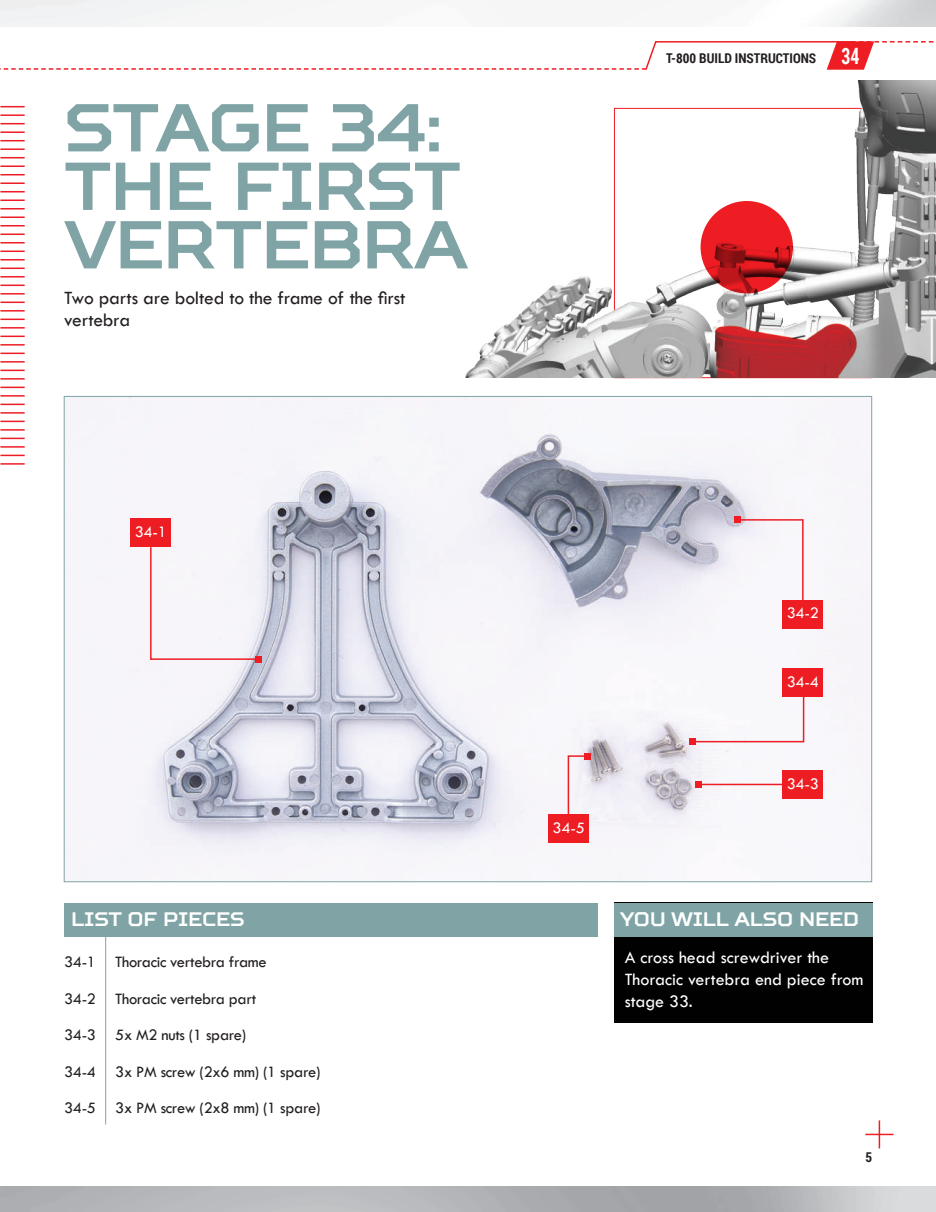
<style>
.page{position:relative;width:936px;height:1212px;background:#fff}
.page>*{position:absolute;margin:0;border:0;box-sizing:border-box;transform-origin:0 0}
.t1{font:700 67.5px/58.5px "Squares";letter-spacing:-.02em;color:#80a4a5}
.t2{font:19.5px/22.5px "Tw Cen";letter-spacing:-.01em;color:#231f20}
.t3{font:700 19.5px "Squares";letter-spacing:-.01em;color:#fff}
.t4{font:18px/22.5px "Tw Cen";color:#fff}
.t5{font:16.5px "Tw Cen";letter-spacing:-.02em;color:#231f20}
.t6{font:16.5px "Tw Cen";letter-spacing:-.01em;color:#fff}
.t7{font:700 13.5px "Roboto Condensed";color:#231f20}
.s1{font-size:22.5px;color:#fff}
</style>
<div class="page">
<svg style="left:0;top:106px;width:25px;height:1px"></svg>
<hr style="left:0;top:114px;width:25px;height:2px;background:#ee1d23">
<svg style="left:0;top:123px;width:25px;height:1px"></svg>
<hr style="left:0;top:131px;width:25px;height:2px;background:#ee1d23">
<svg style="left:0;top:140px;width:25px;height:1px"></svg>
<hr style="left:0;top:148px;width:25px;height:2px;background:#ee1d23">
<svg style="left:0;top:157px;width:25px;height:1px"></svg>
<hr style="left:0;top:165px;width:25px;height:2px;background:#ee1d23">
<svg style="left:0;top:174px;width:25px;height:1px"></svg>
<hr style="left:0;top:182px;width:25px;height:2px;background:#ee1d23">
<svg style="left:0;top:191px;width:25px;height:1px"></svg>
<hr style="left:0;top:199px;width:25px;height:2px;background:#ee1d23">
<svg style="left:0;top:208px;width:25px;height:1px"></svg>
<hr style="left:0;top:216px;width:25px;height:2px;background:#ee1d23">
<svg style="left:0;top:225px;width:25px;height:1px"></svg>
<hr style="left:0;top:233px;width:25px;height:2px;background:#ee1d23">
<svg style="left:0;top:242px;width:25px;height:1px"></svg>
<hr style="left:0;top:250px;width:25px;height:2px;background:#ee1d23">
<svg style="left:0;top:259px;width:25px;height:1px"></svg>
<hr style="left:0;top:267px;width:25px;height:2px;background:#ee1d23">
<hr style="left:0;top:276px;width:25px;height:2px;background:#ee1d23">
<svg style="left:0;top:285px;width:25px;height:1px"></svg>
<hr style="left:0;top:293px;width:25px;height:2px;background:#ee1d23">
<svg style="left:0;top:302px;width:25px;height:1px"></svg>
<hr style="left:0;top:310px;width:25px;height:2px;background:#ee1d23">
<svg style="left:0;top:319px;width:25px;height:1px"></svg>
<hr style="left:0;top:327px;width:25px;height:2px;background:#ee1d23">
<svg style="left:0;top:336px;width:25px;height:1px"></svg>
<hr style="left:0;top:344px;width:25px;height:2px;background:#ee1d23">
<svg style="left:0;top:353px;width:25px;height:1px"></svg>
<hr style="left:0;top:361px;width:25px;height:2px;background:#ee1d23">
<svg style="left:0;top:370px;width:25px;height:1px"></svg>
<hr style="left:0;top:378px;width:25px;height:2px;background:#ee1d23">
<svg style="left:0;top:387px;width:25px;height:1px"></svg>
<hr style="left:0;top:395px;width:25px;height:2px;background:#ee1d23">
<svg style="left:0;top:404px;width:25px;height:1px"></svg>
<hr style="left:0;top:412px;width:25px;height:2px;background:#ee1d23">
<svg style="left:0;top:421px;width:25px;height:1px"></svg>
<hr style="left:0;top:429px;width:25px;height:2px;background:#ee1d23">
<svg style="left:0;top:438px;width:25px;height:1px"></svg>
<hr style="left:0;top:446px;width:25px;height:2px;background:#ee1d23">
<svg style="left:0;top:455px;width:25px;height:1px"></svg>
<hr style="left:0;top:463px;width:25px;height:2px;background:#ee1d23">
<div style="left:64px;top:903px;width:533px;height:34px;background:#80a4a5"></div>
<img style="left:66px;top:398px;width:804px;height:482px">
<div style="left:614px;top:903px;width:258px;height:120px;background:#010101"></div>
<div style="left:614px;top:903px;width:258px;height:34px;background:#80a4a5"></div>
<hr style="left:105px;top:924px;width:1px;height:200px;background:#80a4a5">
<div style="left:131px;top:519px;width:40px;height:28px;background:#ee1d23"></div>
<div style="left:782px;top:600px;width:40px;height:28px;background:#ee1d23"></div>
<div style="left:782px;top:770px;width:40px;height:29px;background:#ee1d23"></div>
<div style="left:149px;top:546px;width:112px;height:116px;background:#f7f5f9"></div>
<svg style="left:734px;top:517px;width:70px;height:91px"></svg>
<svg style="left:567px;top:753px;width:23px;height:63px"></svg>
<hr style="left:698px;top:784px;width:84px;height:1px;background:#ee1d23">
<svg style="left:695px;top:781px;width:6px;height:6px"></svg>
<svg style="left:689px;top:695px;width:116px;height:50px"></svg>
<img style="left:465px;top:80px;width:470px;height:297px">
<svg style="left:700px;top:201px;width:93px;height:92px;background:#d11b20"></svg>
<hr style="left:878px;top:1120px;width:2px;height:28px;background:#ee1d23">
<svg style="left:865px;top:1134px;width:28px;height:1px"></svg>
<div style="left:782px;top:668px;width:40px;height:28px;background:#ee1d23"></div>
<div style="left:548px;top:815px;width:40px;height:28px;background:#ee1d23"></div>
<svg style="left:0;top:41px;width:934px;height:29px"></svg>
<h1 class="t1" style="left:64px;top:97px;width:405px">STAGE 34:<br>THE FIRST<br>VERTEBRA</h1>
<p class="t2" style="left:64px;top:286px;width:342px">Two parts are bolted to the frame of the first vertebra</p>
<p class="t6" style="left:135px;top:522px;width:34px">34-1</p>
<p class="t7" style="left:666px;top:49px;width:195px">T-800 BUILD INSTRUCTIONS <span class="s1">34</span></p>
<p class="t6" style="left:552px;top:818px;width:34px">34-5</p>
<p class="t6" style="left:786px;top:603px;width:34px">34-2</p>
<p class="t6" style="left:786px;top:671px;width:34px">34-4</p>
<p class="t6" style="left:786px;top:773px;width:34px">34-3</p>
<p class="t3" style="left:71px;top:908px;width:175px">LIST OF PIECES</p>
<p class="t3" style="left:620px;top:907px;width:240px">YOU WILL ALSO NEED</p>
<p class="t5" style="left:64px;top:952px;width:204px">34-1 Thoracic vertebra frame</p>
<p class="t5" style="left:64px;top:988px;width:194px">34-2 Thoracic vertebra part</p>
<p class="t5" style="left:64px;top:1025px;width:184px">34-3 5x M2 nuts (1 spare)</p>
<p class="t5" style="left:64px;top:1061px;width:258px">34-4 3x PM screw (2x6 mm) (1 spare)</p>
<p class="t5" style="left:64px;top:1098px;width:258px">34-5 3x PM screw (2x8 mm) (1 spare)</p>
<p class="t4" style="left:624px;top:945px;width:240px">A cross head screwdriver the<br>Thoracic vertebra end piece from stage 33.</p>
<p class="t7" style="left:865px;top:1148px;width:8px">5</p>
</div>
